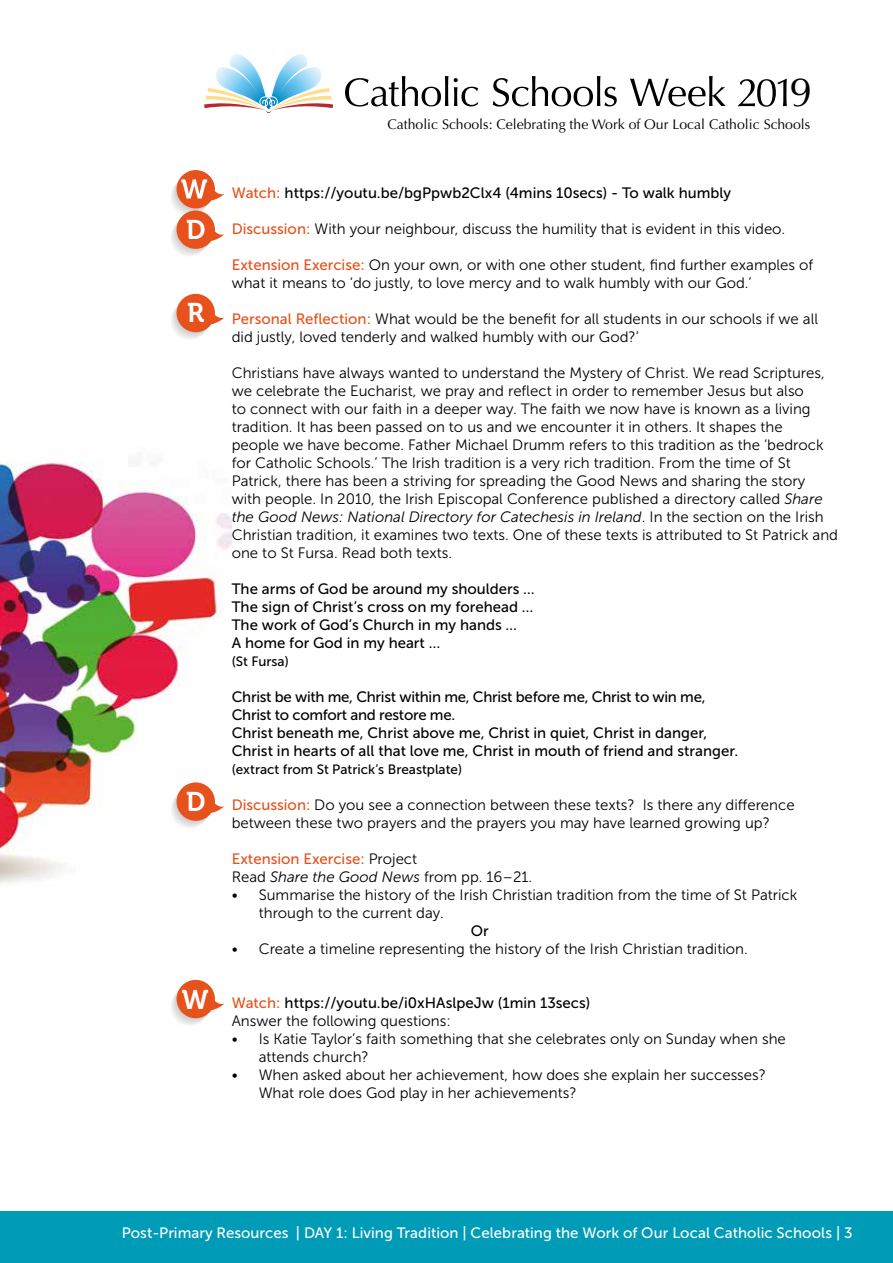
<style>
.page{position:relative;width:893px;height:1263px;background:#fff}
.page>*{position:absolute;margin:0;border:0;box-sizing:border-box;transform-origin:0 0}
.t1{font:41.1px "Optima";color:#000}
.t2{font:27px "Museo 700";color:#fff}
.t3{font:15px/18px "Museo Sans 300";color:#000}
.t4{font:15px/18px "Museo Sans 500";color:#000}
.t5{font:15px "Museo Sans 500";color:#fff}
.t6{font:15px "Museo Sans 500";color:#e6511c}
.t7{font:14.1px "Optima";color:#000}
.t8{font:13.5px "Museo Sans 500";color:#000}
.s1{color:#e6511c}
.s2{font-family:"Museo Sans 500";color:#e6511c}
.s3{font-style:italic}
.s4{font-family:"Museo Sans 300";color:#000}
</style>
<div class="page">
<div style="left:0;top:1212px;width:893px;height:51px;background:#009cb7"></div>
<svg style="left:345px;top:76px;width:103px;height:31px"></svg>
<svg style="left:454px;top:78px;width:24px;height:28px"></svg>
<svg style="left:493px;top:76px;width:124px;height:31px"></svg>
<svg style="left:630px;top:76px;width:96px;height:30px"></svg>
<svg style="left:204px;top:54px;width:129px;height:59px"></svg>
<svg style="left:738px;top:79px;width:49px;height:28px"></svg>
<img style="left:0;top:461px;width:232px;height:424px">
<svg style="left:171px;top:980px;width:53px;height:45px"></svg>
<svg style="left:171px;top:170px;width:53px;height:86px"></svg>
<svg style="left:171px;top:294px;width:53px;height:45px"></svg>
<svg style="left:168px;top:782px;width:56px;height:47px"></svg>
<h1 class="t1" style="left:790px;top:68px;width:24px">9</h1>
<h2 class="t2" style="left:186px;top:215px;width:21px">D</h2>
<h2 class="t2" style="left:187px;top:298px;width:19px">R</h2>
<h2 class="t2" style="left:186px;top:787px;width:21px">D</h2>
<h2 class="t2" style="left:182px;top:985px;width:28px">W</h2>
<p class="t7" style="left:387px;top:116px;width:424px">Catholic Schools: Celebrating the Work of Our Local Catholic Schools</p>
<p class="t4" style="left:232px;top:184px;width:501px"><span class="s1">Watch:</span> https://youtu.be/bgPpwb2Clx4 (4mins 10secs) - To walk humbly</p>
<p class="t3" style="left:232px;top:220px;width:555px"><span class="s2">Discussion:</span> With your neighbour, discuss the humility that is evident in this video.</p>
<p class="t3" style="left:232px;top:256px;width:583px"><span class="s2">Extension Exercise:</span> On your own, or with one other student, find further examples of what it means to ‘do justly, to love mercy and to walk humbly with our God.’</p>
<p class="t3" style="left:232px;top:310px;width:588px"><span class="s2">Personal Reflection:</span> What would be the benefit for all students in our schools if we all did justly, loved tenderly and walked humbly with our God?’</p>
<p class="t3" style="left:232px;top:364px;width:608px">Christians have always wanted to understand the Mystery of Christ. We read Scriptures, we celebrate the Eucharist, we pray and reflect in order to remember Jesus but also<br>to connect with our faith in a deeper way. The faith we now have is known as a living tradition. It has been passed on to us and we encounter it in others. It shapes the<br>people we have become. Father Michael Drumm refers to this tradition as the ‘bedrock for Catholic Schools.’ The Irish tradition is a very rich tradition. From the time of St Patrick, there has been a striving for spreading the Good News and sharing the story with people. In 2010, the Irish Episcopal Conference published a directory called <span class="s3">Share the Good News: National Directory for Catechesis in Ireland</span>. In the section on the Irish Christian tradition, it examines two texts. One of these texts is attributed to St Patrick and one to St Fursa. Read both texts.</p>
<p class="t4" style="left:232px;top:580px;width:305px">The arms of God be around my shoulders … The sign of Christ’s cross on my forehead … The work of God’s Church in my hands …<br>A home for God in my heart …</p>
<p class="t8" style="left:232px;top:654px;width:59px">(St Fursa)</p>
<p class="t4" style="left:232px;top:688px;width:508px">Christ be with me, Christ within me, Christ before me, Christ to win me, Christ to comfort and restore me.<br>Christ beneath me, Christ above me, Christ in quiet, Christ in danger, Christ in hearts of all that love me, Christ in mouth of friend and stranger.</p>
<p class="t8" style="left:232px;top:762px;width:232px">(extract from St Patrick’s Breastplate)</p>
<p class="t3" style="left:232px;top:796px;width:564px"><span class="s2">Discussion:</span> Do you see a connection between these texts? Is there any difference between these two prayers and the prayers you may have learned growing up?</p>
<p class="t6" style="left:232px;top:851px;width:187px">Extension Exercise: <span class="s4">Project</span></p>
<p class="t3" style="left:232px;top:868px;width:302px">Read <span class="s3">Share the Good News</span> from pp. 16–21.</p>
<p class="t3" style="left:259px;top:886px;width:540px;text-indent:-27px">• Summarise the history of the Irish Christian tradition from the time of St Patrick through to the current day.</p>
<p class="t4" style="left:471px;top:922px;width:19px">Or</p>
<p class="t3" style="left:232px;top:940px;width:518px">• Create a timeline representing the history of the Irish Christian tradition.</p>
<p class="t4" style="left:232px;top:994px;width:360px"><span class="s1">Watch:</span> https://youtu.be/i0xHAslpeJw (1min 13secs)</p>
<p class="t3" style="left:232px;top:1012px;width:221px">Answer the following questions:</p>
<p class="t3" style="left:259px;top:1030px;width:529px;text-indent:-27px">• Is Katie Taylor’s faith something that she celebrates only on Sunday when she attends church?</p>
<p class="t3" style="left:259px;top:1066px;width:509px;text-indent:-27px">• When asked about her achievement, how does she explain her successes?<br>What role does God play in her achievements?</p>
<p class="t5" style="left:122px;top:1224px;width:732px">Post-Primary Resources | DAY 1: Living Tradition | Celebrating the Work of Our Local Catholic Schools | 3</p>
</div>
